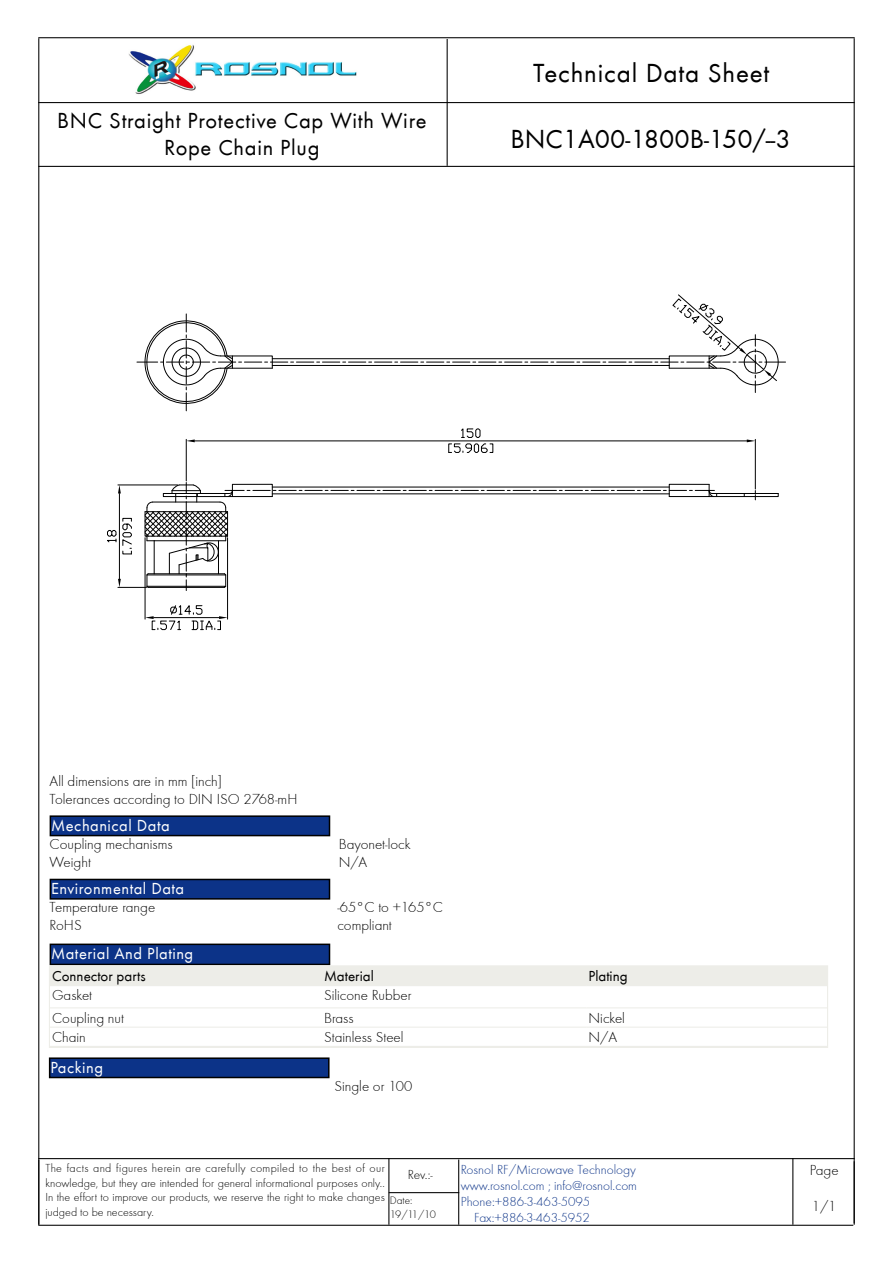
<style>
.page{position:relative;width:893px;height:1263px;background:#fff}
.page>*{position:absolute;margin:0;border:0;box-sizing:border-box;transform-origin:0 0}
.t1{font:27px "Futura T";color:#000}
.t2{font:27px "Futura T";letter-spacing:.03em;color:#000}
.t3{font:22.5px/27px "Futura T";letter-spacing:.03em;color:#000;text-align:center}
.t4{font:16.5px "Futura T";letter-spacing:.03em;color:#fff}
.t5{font:15px/18px "Futura T Ligh";color:#000}
.t6{font:15px "Futura T";color:#000}
.t7{font:13.5px "Futura T Ligh";color:#0c3388}
.t8{font:13.5px "Futura T Ligh";color:#000}
.t9{font:12px/14.4px "Futura T Ligh";color:#000;text-align:justify}
.t10{font:11.25px/13.8px "Futura T Ligh";letter-spacing:-.025em;color:#000}
</style>
<div class="page">
<hr style="left:38px;top:166px;width:817px;height:1px;background:#000">
<hr style="left:38px;top:102px;width:817px;height:1px;background:#000">
<div style="left:50px;top:816px;width:279px;height:19px;background:#0c3388"></div>
<div style="left:50px;top:815px;width:280px;height:21px;border:2px solid #000"></div>
<div style="left:50px;top:879px;width:279px;height:20px;background:#0c3388"></div>
<div style="left:50px;top:879px;width:280px;height:21px;border:2px solid #000"></div>
<div style="left:50px;top:944px;width:279px;height:20px;background:#0c3388"></div>
<div style="left:50px;top:943px;width:280px;height:22px;border:2px solid #000"></div>
<hr style="left:38px;top:37px;width:817px;height:1px;background:#000">
<hr style="left:388px;top:1158px;width:1px;height:67px;background:#000">
<hr style="left:38px;top:1158px;width:817px;height:1px;background:#000">
<hr style="left:38px;top:38px;width:1px;height:1187px;background:#000">
<hr style="left:854px;top:38px;width:1px;height:1185px;background:#000">
<hr style="left:38px;top:1225px;width:815px;height:1px;background:#000">
<hr style="left:389px;top:1192px;width:70px;height:1px;background:#000">
<hr style="left:854px;top:1161px;width:1px;height:64px;background:#000">
<hr style="left:458px;top:1159px;width:1px;height:66px;background:#000">
<hr style="left:792px;top:1158px;width:1px;height:67px;background:#000">
<hr style="left:447px;top:39px;width:1px;height:127px;background:#000">
<img style="left:129px;top:45px;width:228px;height:49px">
<div style="left:50px;top:1058px;width:279px;height:19px;background:#0c3388"></div>
<div style="left:49px;top:1057px;width:281px;height:21px;border:2px solid #000"></div>
<div style="left:49px;top:966px;width:779px;height:81px;background:#edede8"></div>
<div style="left:51px;top:986px;width:775px;height:60px;background:#fff"></div>
<hr style="left:50px;top:1007px;width:272px;height:1px;background:#edede8">
<hr style="left:322px;top:1007px;width:264px;height:1px;background:#edede8">
<hr style="left:586px;top:1007px;width:241px;height:1px;background:#edede8">
<hr style="left:50px;top:1026px;width:272px;height:2px;background:#edede8">
<hr style="left:322px;top:1026px;width:264px;height:2px;background:#edede8">
<hr style="left:586px;top:1026px;width:241px;height:2px;background:#edede8">
<div style="left:49px;top:965px;width:779px;height:83px;border:1px solid #edede8"></div>
<hr style="left:227px;top:538px;width:1px;height:81px;background:#000">
<hr style="left:145px;top:538px;width:1px;height:81px;background:#000">
<svg style="left:145px;top:604px;width:83px;height:26px"></svg>
<svg style="left:107px;top:482px;width:672px;height:108px"></svg>
<svg style="left:137px;top:294px;width:648px;height:117px"></svg>
<hr style="left:755px;top:439px;width:1px;height:50px;background:#000">
<hr style="left:186px;top:439px;width:1px;height:42px;background:#000">
<hr style="left:195px;top:441px;width:552px;height:1px;background:#000">
<svg style="left:747px;top:439px;width:8px;height:3px"></svg>
<svg style="left:186px;top:439px;width:9px;height:3px"></svg>
<svg style="left:448px;top:428px;width:45px;height:25px"></svg>
<h2 class="t3" style="left:57px;top:108px;width:371px">BNC Straight Protective Cap With Wire<br>Rope Chain Plug</h2>
<h1 class="t2" style="left:533px;top:58px;width:238px">Technical Data Sheet</h1>
<h1 class="t1" style="left:510px;top:123px;width:282px">BNC1A00-1800B-150/--3</h1>
<p class="t5" style="left:50px;top:773px;width:249px">All dimensions are in mm [inch]<br>Tolerances according to DIN ISO 2768-mH</p>
<p class="t4" style="left:51px;top:816px;width:120px">Mechanical Data</p>
<p class="t5" style="left:50px;top:835px;width:124px">Coupling mechanisms<br>Weight</p>
<p class="t4" style="left:51px;top:879px;width:135px">Environmental Data</p>
<p class="t5" style="left:50px;top:898px;width:107px">Temperature range<br>RoHS</p>
<p class="t4" style="left:51px;top:944px;width:144px">Material And Plating</p>
<p class="t5" style="left:339px;top:835px;width:73px">Bayonet-lock<br>N/A</p>
<p class="t5" style="left:337px;top:898px;width:107px">-65°C to +165°C compliant</p>
<p class="t6" style="left:52px;top:967px;width:95px">Connector parts</p>
<p class="t6" style="left:324px;top:967px;width:51px">Material</p>
<p class="t6" style="left:588px;top:967px;width:41px">Plating</p>
<p class="t5" style="left:52px;top:987px;width:42px">Gasket</p>
<p class="t5" style="left:324px;top:987px;width:89px">Silicone Rubber</p>
<p class="t5" style="left:52px;top:1009px;width:73px">Coupling nut</p>
<p class="t5" style="left:324px;top:1009px;width:31px">Brass</p>
<p class="t5" style="left:588px;top:1009px;width:38px">Nickel</p>
<p class="t5" style="left:52px;top:1028px;width:35px">Chain</p>
<p class="t5" style="left:324px;top:1028px;width:81px">Stainless Steel</p>
<p class="t5" style="left:588px;top:1028px;width:30px">N/A</p>
<p class="t4" style="left:50px;top:1058px;width:54px">Packing</p>
<p class="t5" style="left:334px;top:1077px;width:79px">Single or 100</p>
<p class="t9" style="left:45px;top:1161px;width:341px">The facts and figures herein are carefully compiled to the best of our knowledge, but they are intended for general informational purposes only..<br>In the effort to improve our products, we reserve the right to make changes judged to be necessary.</p>
<p class="t8" style="left:408px;top:1167px;width:26px">Rev.:-</p>
<p class="t10" style="left:390px;top:1194px;width:48px">Date:<br>19/11/10</p>
<p class="t7" style="left:461px;top:1162px;width:177px">Rosnol RF/Microwave Technology</p>
<p class="t7" style="left:461px;top:1178px;width:178px">www.rosnol.com ; info@rosnol.com</p>
<p class="t7" style="left:461px;top:1194px;width:131px">Phone:+886-3-463-5095</p>
<p class="t7" style="left:474px;top:1210px;width:117px">Fax:+886-3-463-5952</p>
<p class="t5" style="left:810px;top:1161px;width:30px">Page</p>
<p class="t5" style="left:812px;top:1197px;width:26px">1/1</p>
</div>
